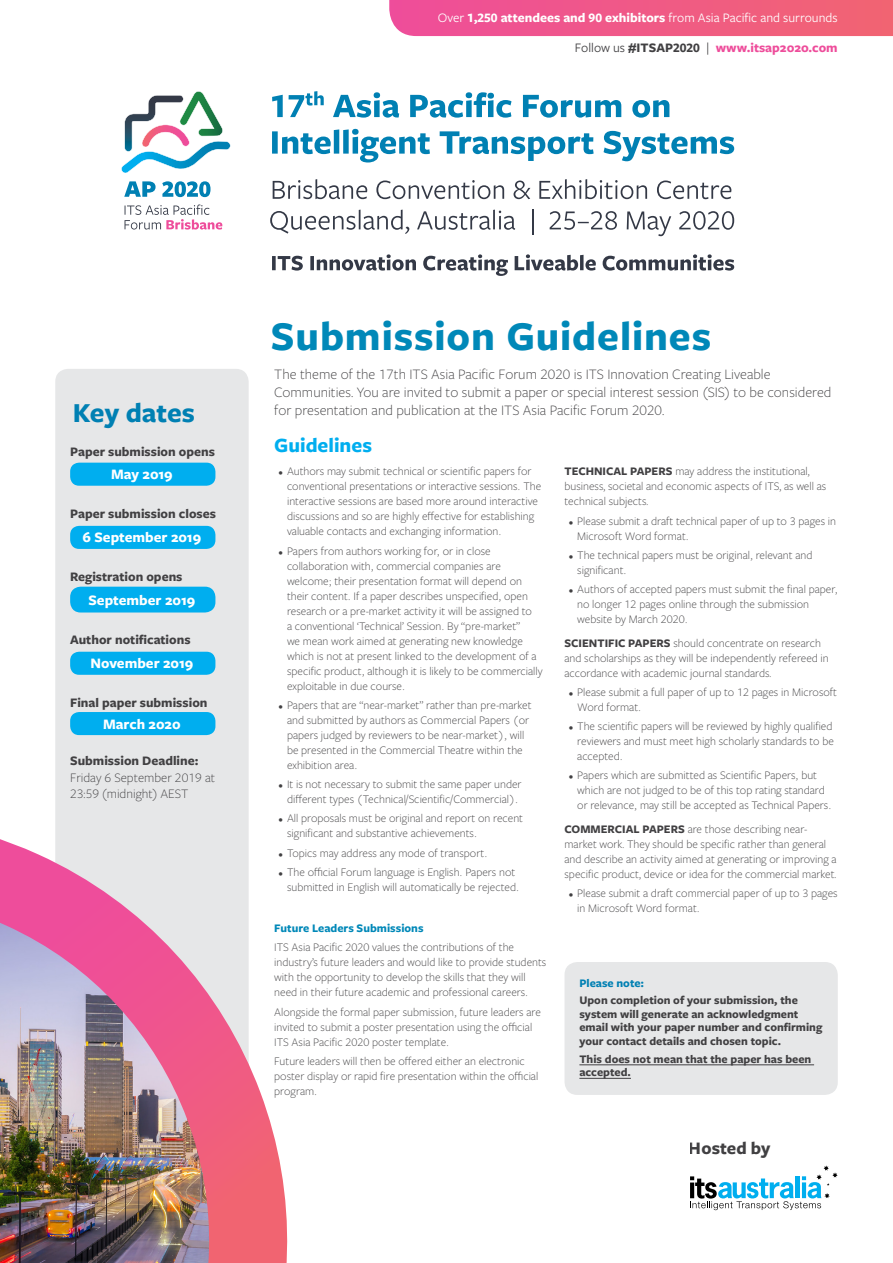
<style>
.page{position:relative;width:893px;height:1263px;background:#fff}
.page>*{position:absolute;margin:0;border:0;box-sizing:border-box;transform-origin:0 0}
.t1{font:700 42.3px "Freight Sans Pro";letter-spacing:.02em;color:#0088b8}
.t2{font:700 28.5px "Freight Sans Pro";color:#0080b3}
.t3{font:700 21px "Freight Sans Pro";color:#00aeef}
.t4{font:700 18.3px "Freight Sans Pro";color:#414042}
.t5{font:300 15px/18px "Freight Sans Pro";color:#414042}
.t6{font:700 15px "Freight Sans Pro";color:#fff}
.t7{font:700 13.5px "Freight Sans Pro";color:#414042}
.t8{font:13.5px "Freight Sans Pro";color:#fff}
.t9{font:300 13.5px/16.5px "Freight Sans Pro";color:#414042}
.t10{font:700 13.5px "Freight Sans Pro";color:#ee4d9b}
.t11{font:300 12px/15px "Freight Sans Pro";color:#414042}
.t12{font:700 12px/13.5px "Freight Sans Pro";color:#414042}
.t13{font:700 12px "Freight Sans Pro";color:#0088b8}
.t14{font:700 12px "Freight Sans Pro";color:#0080b3}
.s1{font-weight:700}
.s2{font-weight:400;color:#414042}
.s3{color:#414042}
.s4{font-weight:400;font-size:9px}
</style>
<div class="page">
<div style="left:55px;top:369px;width:194px;height:744px;background:#e6e7e8;border-radius:13px"></div>
<img style="left:0;top:839px;width:288px;height:424px">
<svg style="left:272px;top:254px;width:462px;height:22px"></svg>
<svg style="left:272px;top:129px;width:462px;height:33px"></svg>
<svg style="left:272px;top:91px;width:397px;height:27px"></svg>
<svg style="left:550px;top:211px;width:184px;height:25px"></svg>
<svg style="left:273px;top:179px;width:458px;height:20px"></svg>
<svg style="left:124px;top:181px;width:87px;height:16px"></svg>
<svg style="left:125px;top:204px;width:97px;height:26px"></svg>
<svg style="left:121px;top:91px;width:110px;height:82px"></svg>
<svg style="left:270px;top:210px;width:139px;height:24px"></svg>
<svg style="left:417px;top:210px;width:98px;height:20px"></svg>
<svg style="left:532px;top:209px;width:1px;height:26px"></svg>
<div style="left:70px;top:463px;width:145px;height:23px;background:#00aeef;border-radius:9px"></div>
<div style="left:70px;top:526px;width:145px;height:23px;background:#00aeef;border-radius:9px"></div>
<div style="left:70px;top:587px;width:145px;height:25px;background:#00aeef;border-radius:10px"></div>
<div style="left:70px;top:652px;width:145px;height:23px;background:#00aeef;border-radius:9px"></div>
<div style="left:70px;top:712px;width:145px;height:23px;background:#00aeef;border-radius:9px"></div>
<svg style="left:389px;top:0;width:504px;height:36px;background:#f05a87"></svg>
<div style="left:564px;top:962px;width:274px;height:133px;background:#e6e7e8;border-radius:13px"></div>
<hr style="left:579px;top:1064px;width:235px;height:1px;background:#414042">
<hr style="left:579px;top:1078px;width:52px;height:1px;background:#414042">
<svg style="left:690px;top:1165px;width:148px;height:45px"></svg>
<p class="t8" style="left:438px;top:8px;width:401px">Over <span class="s1">1,250 attendees and 90 exhibitors</span> from Asia Pacific and surrounds</p>
<p class="t10" style="left:575px;top:38px;width:264px"><span class="s2">Follow us</span> <span class="s3">#ITSAP2020</span> <span class="s2">|</span> www.itsap2020.com</p>
<h2 class="t2" style="left:73px;top:394px;width:124px">Key dates</h2>
<p class="t7" style="left:70px;top:442px;width:146px">Paper submission opens</p>
<p class="t6" style="left:111px;top:464px;width:63px">May 2019</p>
<p class="t7" style="left:70px;top:505px;width:147px">Paper submission closes</p>
<p class="t6" style="left:82px;top:527px;width:120px">6 September 2019</p>
<p class="t7" style="left:70px;top:567px;width:114px">Registration opens</p>
<p class="t6" style="left:88px;top:589px;width:108px">September 2019</p>
<p class="t7" style="left:70px;top:630px;width:122px">Author notifications</p>
<p class="t6" style="left:90px;top:653px;width:105px">November 2019</p>
<p class="t7" style="left:70px;top:693px;width:139px">Final paper submission</p>
<p class="t6" style="left:103px;top:713px;width:79px">March 2020</p>
<p class="t7" style="left:70px;top:752px;width:130px">Submission Deadline:</p>
<p class="t9" style="left:70px;top:769px;width:146px">Friday 6 September 2019 at<br>23:59 (midnight) AEST</p>
<h1 class="t1" style="left:271px;top:307px;width:442px">Submission Guidelines</h1>
<p class="t5" style="left:274px;top:365px;width:559px">The theme of the 17th ITS Asia Pacific Forum 2020 is ITS Innovation Creating Liveable<br>Communities. You are invited to submit a paper or special interest session (SIS) to be considered for presentation and publication at the ITS Asia Pacific Forum 2020.</p>
<h3 class="t3" style="left:274px;top:431px;width:99px">Guidelines</h3>
<p class="t11" style="left:287px;top:463px;width:256px;text-indent:-9px"><span class="s4">•</span> Authors may submit technical or scientific papers for conventional presentations or interactive sessions. The interactive sessions are based more around interactive discussions and so are highly effective for establishing valuable contacts and exchanging information.</p>
<p class="t11" style="left:287px;top:543px;width:257px;text-indent:-9px"><span class="s4">•</span> Papers from authors working for, or in close collaboration with, commercial companies are welcome; their presentation format will depend on their content. If a paper describes unspecified, open research or a pre-market activity it will be assigned to<br>a conventional ‘Technical’ Session. By “pre-market”<br>we mean work aimed at generating new knowledge which is not at present linked to the development of a specific product, although it is likely to be commercially exploitable in due course.</p>
<p class="t11" style="left:287px;top:697px;width:246px;text-indent:-9px"><span class="s4">•</span> Papers that are “near-market” rather than pre-market and submitted by authors as Commercial Papers (or papers judged by reviewers to be near-market), will be presented in the Commercial Theatre within the exhibition area.</p>
<p class="t11" style="left:279px;top:776px;width:245px;text-align:center"><span class="s4">•</span> It is not necessary to submit the same paper under different types (Technical/Scientific/Commercial).</p>
<p class="t11" style="left:287px;top:810px;width:238px;text-indent:-9px"><span class="s4">•</span> All proposals must be original and report on recent significant and substantive achievements.</p>
<p class="t11" style="left:279px;top:845px;width:210px"><span class="s4">•</span> Topics may address any mode of transport.</p>
<p class="t11" style="left:287px;top:864px;width:234px;text-indent:-9px"><span class="s4">•</span> The official Forum language is English. Papers not submitted in English will automatically be rejected.</p>
<p class="t11" style="left:564px;top:463px;width:263px"><span class="s1">TECHNICAL PAPERS</span> may address the institutional, business, societal and economic aspects of ITS, as well as technical subjects.</p>
<p class="t11" style="left:577px;top:513px;width:260px;text-indent:-9px"><span class="s4">•</span> Please submit a draft technical paper of up to 3 pages in<br>Microsoft Word format.</p>
<p class="t11" style="left:577px;top:547px;width:237px;text-indent:-9px"><span class="s4">•</span> The technical papers must be original, relevant and significant.</p>
<p class="t11" style="left:577px;top:581px;width:262px;text-indent:-9px"><span class="s4">•</span> Authors of accepted papers must submit the final paper, no longer 12 pages online through the submission website by March 2020.</p>
<p class="t11" style="left:564px;top:635px;width:266px"><span class="s1">SCIENTIFIC PAPERS</span> should concentrate on research and scholarships as they will be independently refereed in accordance with academic journal standards.</p>
<p class="t11" style="left:577px;top:684px;width:261px;text-indent:-9px"><span class="s4">•</span> Please submit a full paper of up to 12 pages in Microsoft<br>Word format.</p>
<p class="t11" style="left:577px;top:718px;width:258px;text-indent:-9px"><span class="s4">•</span> The scientific papers will be reviewed by highly qualified reviewers and must meet high scholarly standards to be accepted.</p>
<p class="t11" style="left:577px;top:768px;width:256px;text-indent:-9px"><span class="s4">•</span> Papers which are submitted as Scientific Papers, but which are not judged to be of this top rating standard or relevance, may still be accepted as Technical Papers.</p>
<p class="t11" style="left:564px;top:821px;width:274px"><span class="s1">COMMERCIAL PAPERS</span> are those describing near&shy;market work. They should be specific rather than general and describe an activity aimed at generating or improving a specific product, device or idea for the commercial market.</p>
<p class="t11" style="left:577px;top:885px;width:262px;text-indent:-9px"><span class="s4">•</span> Please submit a draft commercial paper of up to 3 pages in Microsoft Word format.</p>
<p class="t13" style="left:274px;top:920px;width:151px">Future Leaders Submissions</p>
<p class="t11" style="left:274px;top:939px;width:274px">ITS Asia Pacific 2020 values the contributions of the industry’s future leaders and would like to provide students with the opportunity to develop the skills that they will need in their future academic and professional careers.</p>
<p class="t11" style="left:274px;top:1004px;width:268px">Alongside the formal paper submission, future leaders are invited to submit a poster presentation using the official<br>ITS Asia Pacific 2020 poster template.</p>
<p class="t11" style="left:274px;top:1053px;width:266px">Future leaders will then be offered either an electronic poster display or rapid fire presentation within the official program.</p>
<p class="t14" style="left:579px;top:974px;width:66px">Please note:</p>
<p class="t12" style="left:579px;top:993px;width:244px">Upon completion of your submission, the system will generate an acknowledgment email with your paper number and confirming your contact details and chosen topic.</p>
<p class="t12" style="left:579px;top:1051px;width:233px">This does not mean that the paper has been accepted.</p>
<h3 class="t4" style="left:689px;top:1136px;width:83px">Hosted by</h3>
</div>
